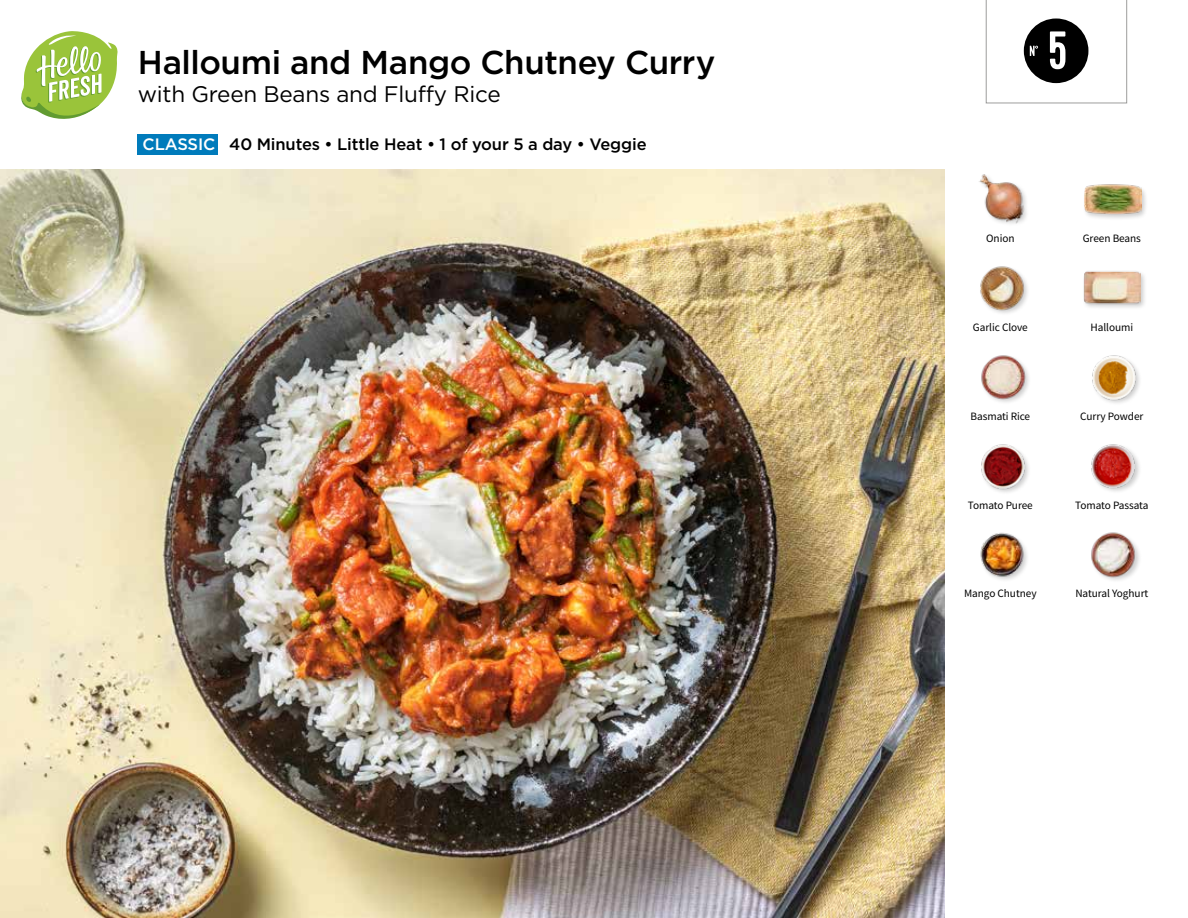
<style>
.page{position:relative;width:1188px;height:918px;background:#fff}
.page>*{position:absolute;margin:0;border:0;box-sizing:border-box;transform-origin:0 0}
.t1{font:54px "Kapra";color:#fff}
.t2{font:500 33px "Gotham";letter-spacing:-.01em;color:#000}
.t3{font:22.5px "Gotham";letter-spacing:-.01em;color:#000}
.t4{font:500 16.5px "Gotham";letter-spacing:-.01em;color:#000}
.t5{font:11.25px "Source Sans Pro";letter-spacing:-.005em;color:#000}
.s1{color:#fff}
</style>
<div class="page">
<svg style="left:21px;top:31px;width:97px;height:88px"></svg>
<img style="left:0;top:170px;width:945px;height:748px">
<div style="left:138px;top:134px;width:80px;height:20px;background:#007bbb"></div>
<img style="left:980px;top:532px;width:47px;height:48px">
<img style="left:1091px;top:532px;width:49px;height:49px">
<img style="left:1091px;top:444px;width:49px;height:48px">
<img style="left:981px;top:444px;width:48px;height:49px">
<img style="left:981px;top:355px;width:48px;height:47px">
<img style="left:1092px;top:355px;width:48px;height:48px">
<div style="left:1083px;top:270px;width:64px;height:41px;background:#000;opacity:.2"></div>
<img style="left:1083px;top:270px;width:58px;height:41px">
<img style="left:980px;top:266px;width:48px;height:48px">
<img style="left:979px;top:174px;width:48px;height:50px">
<div style="left:1082px;top:183px;width:66px;height:38px;background:#000;opacity:.2"></div>
<img style="left:1084px;top:183px;width:57px;height:38px">
<svg style="left:986px;top:0;width:141px;height:104px"></svg>
<h2 class="t2" style="left:138px;top:41px;width:579px">Halloumi and Mango Chutney Curry</h2>
<h3 class="t3" style="left:138px;top:82px;width:364px">with Green Beans and Fluffy Rice</h3>
<h3 class="t4" style="left:143px;top:133px;width:505px"><span class="s1">CLASSIC</span> 40 Minutes • Little Heat • 1 of your 5 a day • Veggie</h3>
<h1 class="t1" style="left:1048px;top:19px;width:20px">5</h1>
<p class="t5" style="left:986px;top:231px;width:30px">Onion</p>
<p class="t5" style="left:1083px;top:231px;width:60px">Green Beans</p>
<p class="t5" style="left:973px;top:320px;width:57px">Garlic Clove</p>
<p class="t5" style="left:1091px;top:320px;width:44px">Halloumi</p>
<p class="t5" style="left:971px;top:409px;width:61px">Basmati Rice</p>
<p class="t5" style="left:1080px;top:409px;width:65px">Curry Powder</p>
<p class="t5" style="left:968px;top:498px;width:66px">Tomato Puree</p>
<p class="t5" style="left:1075px;top:498px;width:75px">Tomato Passata</p>
<p class="t5" style="left:964px;top:586px;width:74px">Mango Chutney</p>
<p class="t5" style="left:1075px;top:586px;width:74px">Natural Yoghurt</p>
</div>
